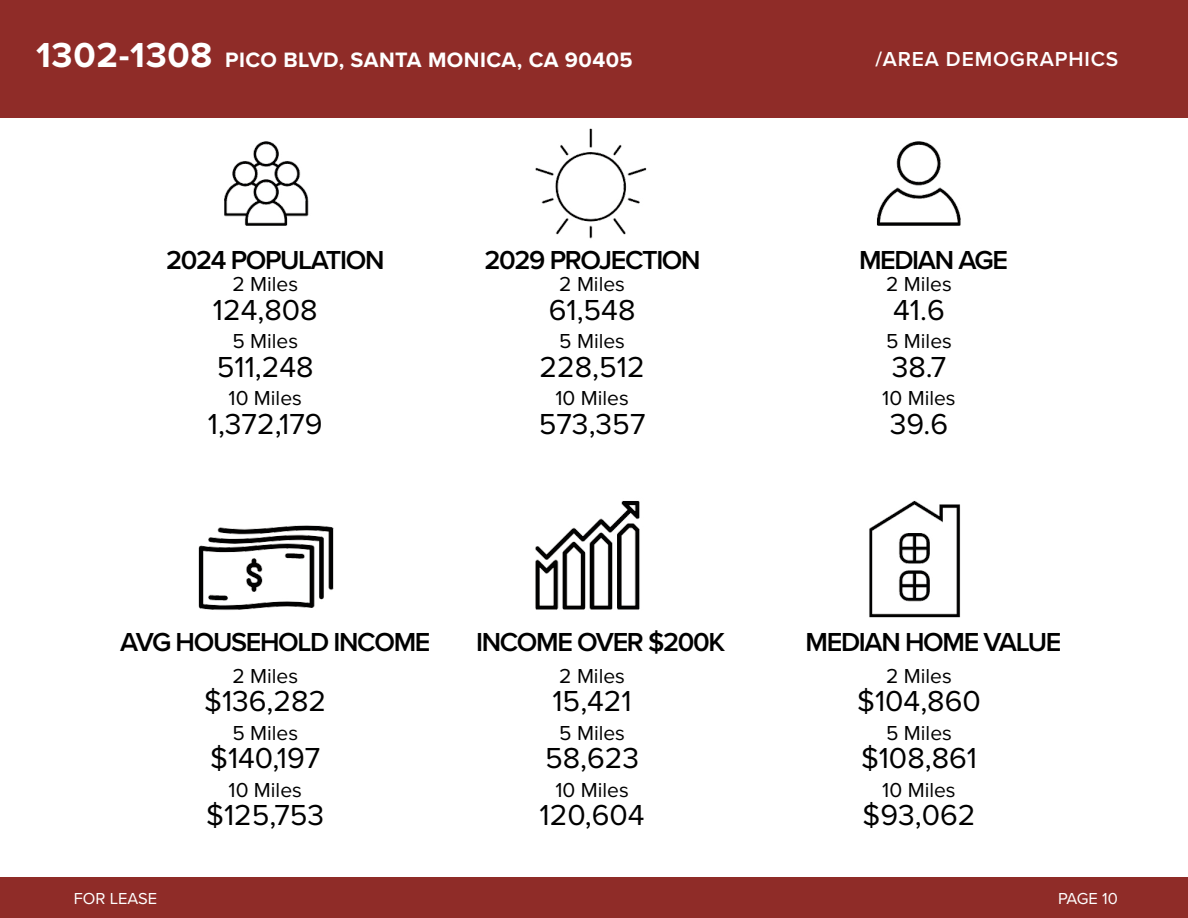
<style>
.page{position:relative;width:1188px;height:918px;background:#fff}
.page>*{position:absolute;margin:0;border:0;box-sizing:border-box;transform-origin:0 0}
.t1{font:30px "Proxima Nova";color:#000}
.t2{font:600 27px "Proxima Nova";letter-spacing:-.05em;color:#000}
.t3{font:700 21.6px "Proxima Nova";letter-spacing:.02em;color:#fff}
.t4{font:21px "Proxima Nova";color:#000}
.t5{font:600 21px "Proxima Nova";letter-spacing:.04em;color:#fff}
.t6{font:16.5px "Proxima Nova";color:#fff}
.s1{font-size:36px}
</style>
<div class="page">
<div style="left:0;top:878px;width:1188px;height:40px;background:#8f2c28"></div>
<div style="left:0;top:0;width:1188px;height:117px;background:#8f2c28"></div>
<img style="left:198px;top:128px;width:763px;height:490px">
<p class="t3" style="left:36px;top:44px;width:598px"><span class="s1">1302-1308</span> PICO BLVD, SANTA MONICA, CA 90405</p>
<p class="t5" style="left:875px;top:43px;width:245px">/AREA DEMOGRAPHICS</p>
<p class="t2" style="left:166px;top:240px;width:220px">2024 POPULATION</p>
<p class="t4" style="left:232px;top:269px;width:67px">2 Miles</p>
<p class="t1" style="left:213px;top:287px;width:106px">124,808</p>
<p class="t4" style="left:232px;top:326px;width:67px">5 Miles</p>
<p class="t1" style="left:217px;top:344px;width:98px">511,248</p>
<p class="t4" style="left:229px;top:383px;width:75px">10 Miles</p>
<p class="t1" style="left:208px;top:401px;width:116px">1,372,179</p>
<p class="t2" style="left:485px;top:240px;width:218px">2029 PROJECTION</p>
<p class="t4" style="left:559px;top:269px;width:67px">2 Miles</p>
<p class="t1" style="left:549px;top:287px;width:88px">61,548</p>
<p class="t4" style="left:559px;top:326px;width:67px">5 Miles</p>
<p class="t1" style="left:540px;top:344px;width:107px">228,512</p>
<p class="t4" style="left:555px;top:383px;width:75px">10 Miles</p>
<p class="t1" style="left:539px;top:401px;width:108px">573,357</p>
<p class="t2" style="left:120px;top:622px;width:312px">AVG HOUSEHOLD INCOME</p>
<p class="t4" style="left:232px;top:660px;width:67px">2 Miles</p>
<p class="t1" style="left:204px;top:679px;width:124px">$136,282</p>
<p class="t4" style="left:232px;top:717px;width:67px">5 Miles</p>
<p class="t1" style="left:210px;top:736px;width:112px">$140,197</p>
<p class="t4" style="left:229px;top:774px;width:75px">10 Miles</p>
<p class="t1" style="left:206px;top:793px;width:120px">$125,753</p>
<p class="t2" style="left:476px;top:622px;width:251px">INCOME OVER $200K</p>
<p class="t4" style="left:559px;top:660px;width:67px">2 Miles</p>
<p class="t1" style="left:552px;top:679px;width:81px">15,421</p>
<p class="t4" style="left:559px;top:717px;width:67px">5 Miles</p>
<p class="t1" style="left:545px;top:736px;width:96px">58,623</p>
<p class="t4" style="left:555px;top:774px;width:75px">10 Miles</p>
<p class="t1" style="left:540px;top:793px;width:106px">120,604</p>
<p class="t2" style="left:859px;top:240px;width:150px">MEDIAN AGE</p>
<p class="t4" style="left:886px;top:269px;width:67px">2 Miles</p>
<p class="t1" style="left:893px;top:287px;width:53px">41.6</p>
<p class="t4" style="left:886px;top:326px;width:67px">5 Miles</p>
<p class="t1" style="left:892px;top:344px;width:56px">38.7</p>
<p class="t4" style="left:882px;top:383px;width:75px">10 Miles</p>
<p class="t1" style="left:890px;top:401px;width:60px">39.6</p>
<p class="t2" style="left:806px;top:622px;width:257px">MEDIAN HOME VALUE</p>
<p class="t4" style="left:886px;top:660px;width:67px">2 Miles</p>
<p class="t1" style="left:857px;top:679px;width:125px">$104,860</p>
<p class="t4" style="left:886px;top:717px;width:67px">5 Miles</p>
<p class="t1" style="left:861px;top:736px;width:117px">$108,861</p>
<p class="t4" style="left:882px;top:774px;width:75px">10 Miles</p>
<p class="t1" style="left:863px;top:793px;width:114px">$93,062</p>
<p class="t6" style="left:74px;top:887px;width:85px">FOR LEASE</p>
<p class="t6" style="left:1058px;top:887px;width:61px">PAGE 10</p>
</div>
